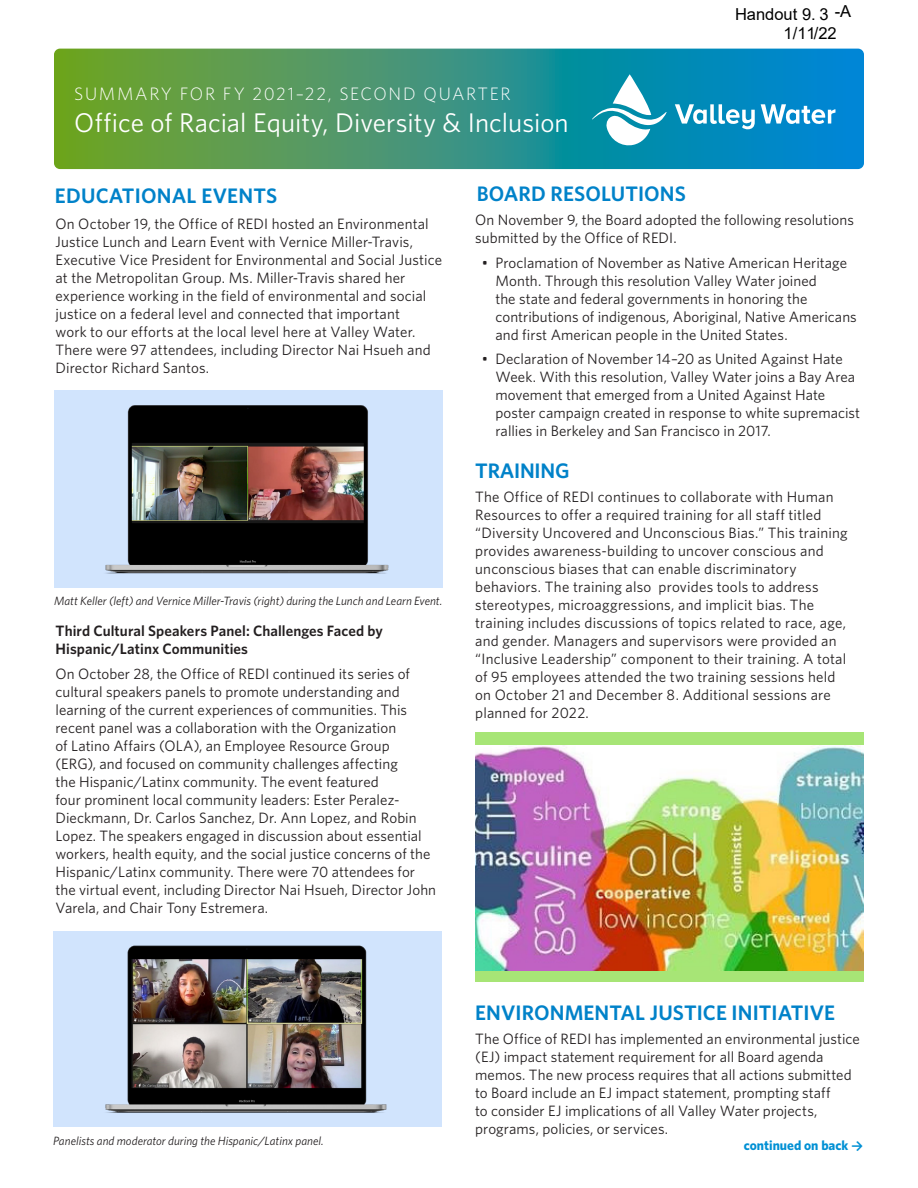
<style>
.page{position:relative;width:918px;height:1188px;background:#fff}
.page>*{position:absolute;margin:0;border:0;box-sizing:border-box;transform-origin:0 0}
.t1{font:27px "Whitney";color:#fff}
.Plain_Text{font:600 21px "Whitney";letter-spacing:.005em;color:#0082c9}
.t2{font:300 18px "Whitney";letter-spacing:.09em;color:#fff}
.t3{font:16.5px/19.8px "Arial";color:#000}
.Plain_Text-2{font:15px/18px "Whitney";letter-spacing:.005em;color:#231f20}
.Plain_Text-3{font:600 15px/18px "Whitney";letter-spacing:.005em;color:#231f20}
.t4{font:700 13.5px "Whitney";color:#0090d4}
.t5{font:italic 12px "Whitney";color:#231f20}
.s1{font-style:inherit}
.s2{font-family:"Calibri"}
</style>
<div class="page">
<svg style="left:54px;top:49px;width:810px;height:120px;background:#37947c"></svg>
<svg style="left:675px;top:103px;width:162px;height:26px"></svg>
<svg style="left:592px;top:73px;width:76px;height:74px"></svg>
<div style="left:53px;top:932px;width:389px;height:195px;background:#d1e4fd"></div>
<img style="left:105px;top:945px;width:282px;height:168px">
<div style="left:54px;top:390px;width:389px;height:198px;background:#d1e4fd"></div>
<img style="left:105px;top:405px;width:284px;height:169px">
<div style="left:475px;top:732px;width:389px;height:250px;background:#a7e576"></div>
<img style="left:475px;top:746px;width:389px;height:224px">
<p class="t2" style="left:74px;top:82px;width:438px">SUMMARY FOR FY 2021–22, SECOND QUARTER</p>
<p class="t1" style="left:74px;top:104px;width:496px">Office of Racial Equity, Diversity &amp; Inclusion</p>
<p class="Plain_Text" style="left:55px;top:181px;width:224px">EDUCATIONAL EVENTS</p>
<p class="Plain_Text" style="left:477px;top:180px;width:211px">BOARD RESOLUTIONS</p>
<p class="t3" style="left:784px;top:4px;width:69px;text-indent:-49px">Handout 9. <span class="s1">3</span> -A<br>1/11/22</p>
<p class="Plain_Text-2" style="left:56px;top:215px;width:388px">On October 19, the Office of REDI hosted an Environmental Justice Lunch and Learn Event with Vernice Miller-Travis, Executive Vice President for Environmental and Social Justice at the Metropolitan Group. Ms. Miller-Travis shared her experience working in the field of environmental and social justice on a federal level and connected that important<br>work to our efforts at the local level here at Valley Water.<br>There were 97 attendees, including Director Nai Hsueh and Director Richard Santos.</p>
<p class="t5" style="left:54px;top:592px;width:390px">Matt Keller (left) and Vernice Miller-Travis (right) during the Lunch and Learn Event.</p>
<p class="Plain_Text-3" style="left:56px;top:622px;width:329px">Third Cultural Speakers Panel: Challenges Faced by<br>Hispanic/Latinx Communities</p>
<p class="Plain_Text-2" style="left:56px;top:664px;width:382px">On October 28, the Office of REDI continued its series of cultural speakers panels to promote understanding and learning of the current experiences of communities. This recent panel was a collaboration with the Organization<br>of Latino Affairs (OLA), an Employee Resource Group<br>(ERG), and focused on community challenges affecting<br>the Hispanic/Latinx community. The event featured<br>four prominent local community leaders: Ester Peralez-Dieckmann, Dr. Carlos Sanchez, Dr. Ann Lopez, and Robin Lopez. The speakers engaged in discussion about essential workers, health equity, and the social justice concerns of the Hispanic/Latinx community. There were 70 attendees for the virtual event, including Director Nai Hsueh, Director John Varela, and Chair Tony Estremera.</p>
<p class="Plain_Text-2" style="left:475px;top:210px;width:380px">On November 9, the Board adopted the following resolutions submitted by the Office of REDI.</p>
<p class="Plain_Text-2" style="left:495px;top:253px;width:363px;text-indent:-14px">• Proclamation of November as Native American Heritage Month. Through this resolution Valley Water joined<br>the state and federal governments in honoring the contributions of indigenous, Aboriginal, Native Americans and first American people in the United States.</p>
<p class="Plain_Text-2" style="left:495px;top:350px;width:366px;text-indent:-14px">• Declaration of November 14–20 as United Against Hate Week. With this resolution, Valley Water joins a Bay Area movement that emerged from a United Against Hate poster campaign created in response to white supremacist rallies in Berkeley and San Francisco in 2017.</p>
<p class="Plain_Text" style="left:475px;top:456px;width:96px">TRAINING</p>
<p class="Plain_Text-2" style="left:475px;top:487px;width:374px">The Office of REDI continues to collaborate with Human Resources to offer a required training for all staff titled “Diversity Uncovered and Unconscious Bias.” This training provides awareness-building to uncover conscious and unconscious biases that can enable discriminatory behaviors. The training also provides tools to address stereotypes, microaggressions, and implicit bias. The training includes discussions of topics related to race, age, and gender. Managers and supervisors were provided an “Inclusive Leadership” component to their training. A total of 95 employees attended the two training sessions held on October 21 and December 8. Additional sessions are planned for 2022.</p>
<p class="t5" style="left:53px;top:1133px;width:272px">Panelists and moderator during the Hispanic/Latinx panel.</p>
<p class="Plain_Text" style="left:475px;top:999px;width:361px">ENVIRONMENTAL JUSTICE INITIATIVE</p>
<p class="Plain_Text-2" style="left:475px;top:1030px;width:386px">The Office of REDI has implemented an environmental justice (EJ) impact statement requirement for all Board agenda memos. The new process requires that all actions submitted to Board include an EJ impact statement, prompting staff<br>to consider EJ implications of all Valley Water projects, programs, policies, or services.</p>
<p class="t4" style="left:744px;top:1136px;width:121px">continued on back <span class="s2">→</span></p>
</div>
